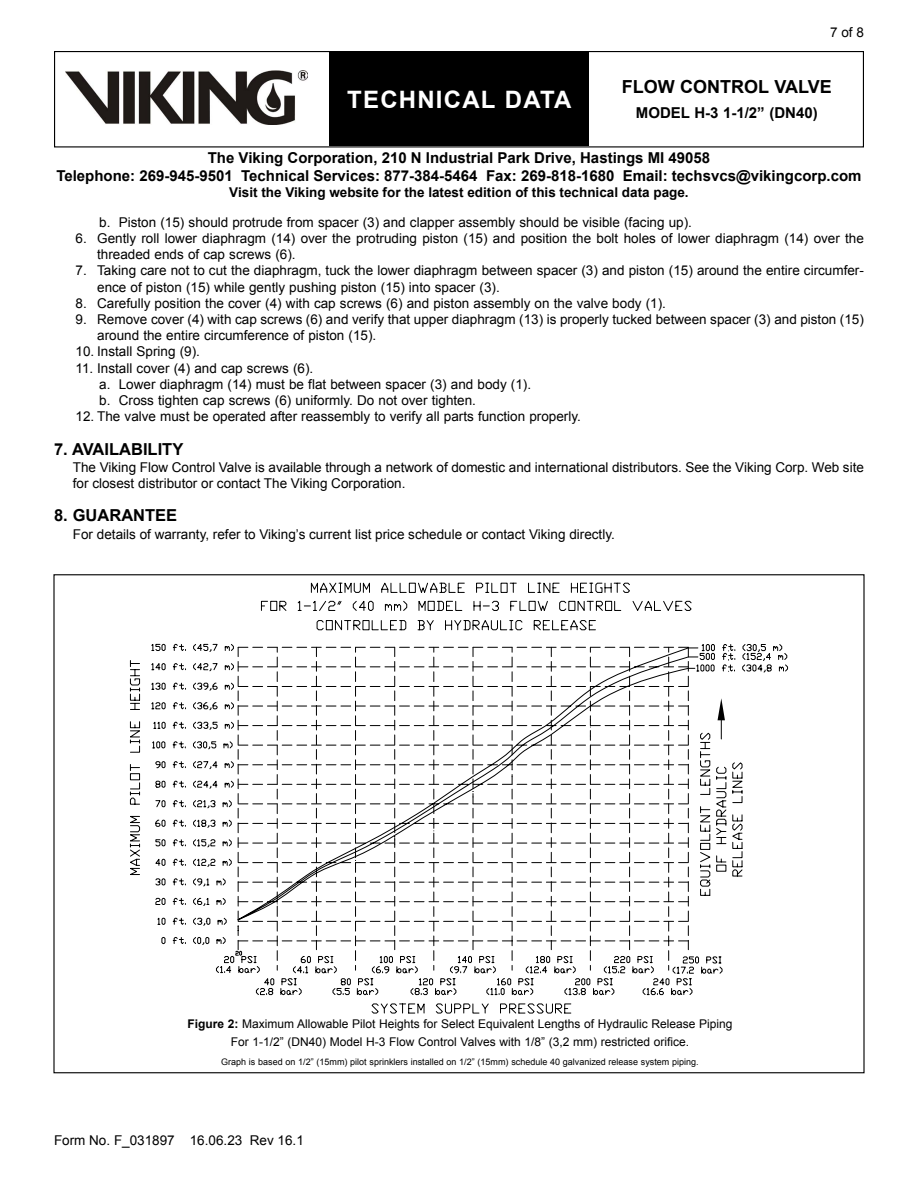
<style>
.page{position:relative;width:918px;height:1188px;background:#fff}
.page>*{position:absolute;margin:0;border:0;box-sizing:border-box;transform-origin:0 0}
.t1{font:700 24px "Arial";letter-spacing:.05em;color:#fff}
.t2{font:700 18px "Arial";color:#000}
.t3{font:700 16.5px "Arial";color:#000}
.t4{font:700 15px/18px "Arial";color:#000;text-align:center}
.t5{font:13.5px/16.2px "Arial";color:#000}
.t6{font:700 13.5px "Arial";color:#000}
.t7{font:12px/18.3px "Arial";color:#000;text-align:center}
.t8{font:9px "Arial";color:#000}
.s1{font-weight:700}
</style>
<div class="page">
<div style="left:54px;top:51px;width:810px;height:96px;border:1px solid #000"></div>
<div style="left:329px;top:52px;width:260px;height:94px;background:#000"></div>
<img style="left:65px;top:70px;width:243px;height:54px">
<svg style="left:310px;top:583px;width:320px;height:430px"></svg>
<svg style="left:129px;top:600px;width:563px;height:373px"></svg>
<svg style="left:151px;top:647px;width:283px;height:349px"></svg>
<svg style="left:235px;top:926px;width:102px;height:48px"></svg>
<svg style="left:355px;top:860px;width:102px;height:136px"></svg>
<svg style="left:472px;top:643px;width:310px;height:353px"></svg>
<svg style="left:688px;top:647px;width:100px;height:303px"></svg>
<p class="t5" style="left:830px;top:24px;width:35px">7 of 8</p>
<h2 class="t2" style="left:622px;top:75px;width:176px">Flow Control Valve</h2>
<p class="t4" style="left:636px;top:104px;width:35px">Model</p>
<p class="t4" style="left:694px;top:104px;width:125px">H-3 1-1/2” (DN40)</p>
<p class="t4" style="left:56px;top:149px;width:807px">The Viking Corporation, 210 N Industrial Park Drive, Hastings MI 49058<br>Telephone: 269-945-9501 Technical Services: 877-384-5464 Fax: 269-818-1680 Email: techsvcs@vikingcorp.com</p>
<p class="t6" style="left:229px;top:183px;width:461px">Visit the Viking website for the latest edition of this technical data page.</p>
<h1 class="t1" style="left:347px;top:84px;width:226px">TECHNICAL DATA</h1>
<p class="t5" style="left:99px;top:214px;width:594px">b. Piston (15) should protrude from spacer (3) and clapper assembly should be visible (facing up).</p>
<p class="t5" style="left:97px;top:230px;width:768px;text-indent:-22px">6. Gently roll lower diaphragm (14) over the protruding piston (15) and position the bolt holes of lower diaphragm (14) over the threaded ends of cap screws (6).</p>
<p class="t5" style="left:97px;top:263px;width:768px;text-indent:-22px">7. Taking care not to cut the diaphragm, tuck the lower diaphragm between spacer (3) and piston (15) around the entire circumfer&shy;ence of piston (15) while gently pushing piston (15) into spacer (3).</p>
<p class="t5" style="left:76px;top:295px;width:592px">8. Carefully position the cover (4) with cap screws (6) and piston assembly on the valve body (1).</p>
<p class="t5" style="left:97px;top:311px;width:768px;text-indent:-22px">9. Remove cover (4) with cap screws (6) and verify that upper diaphragm (13) is properly tucked between spacer (3) and piston (15) around the entire circumference of piston (15).</p>
<p class="t5" style="left:76px;top:344px;width:126px">10. Install Spring (9).</p>
<p class="t5" style="left:99px;top:360px;width:433px;text-indent:-24px">11. Install cover (4) and cap screws (6).<br>a. Lower diaphragm (14) must be flat between spacer (3) and body (1). b. Cross tighten cap screws (6) uniformly. Do not over tighten.</p>
<p class="t5" style="left:76px;top:409px;width:507px">12. The valve must be operated after reassembly to verify all parts function properly.</p>
<p class="t3" style="left:54px;top:438px;width:131px">7. AVAILABILITY</p>
<p class="t5" style="left:73px;top:459px;width:793px">The Viking Flow Control Valve is available through a network of domestic and international distributors. See the Viking Corp. Web site for closest distributor or contact The Viking Corporation.</p>
<p class="t3" style="left:54px;top:505px;width:125px">8. GUARANTEE</p>
<p class="t5" style="left:73px;top:526px;width:543px">For details of warranty, refer to Viking’s current list price schedule or contact Viking directly.</p>
<p class="t7" style="left:187px;top:1015px;width:547px"><span class="s1">Figure 2:</span> Maximum Allowable Pilot Heights for Select Equivalent Lengths of Hydraulic Release Piping<br>For 1-1/2” (DN40) Model H-3 Flow Control Valves with 1/8” (3,2 mm) restricted orifice.</p>
<p class="t8" style="left:221px;top:1056px;width:479px">Graph is based on 1/2” (15mm) pilot sprinklers installed on 1/2” (15mm) schedule 40 galvanized release system piping.</p>
<p class="t5" style="left:54px;top:1132px;width:251px">Form No. F_031897 16.06.23 Rev 16.1</p>
</div>
